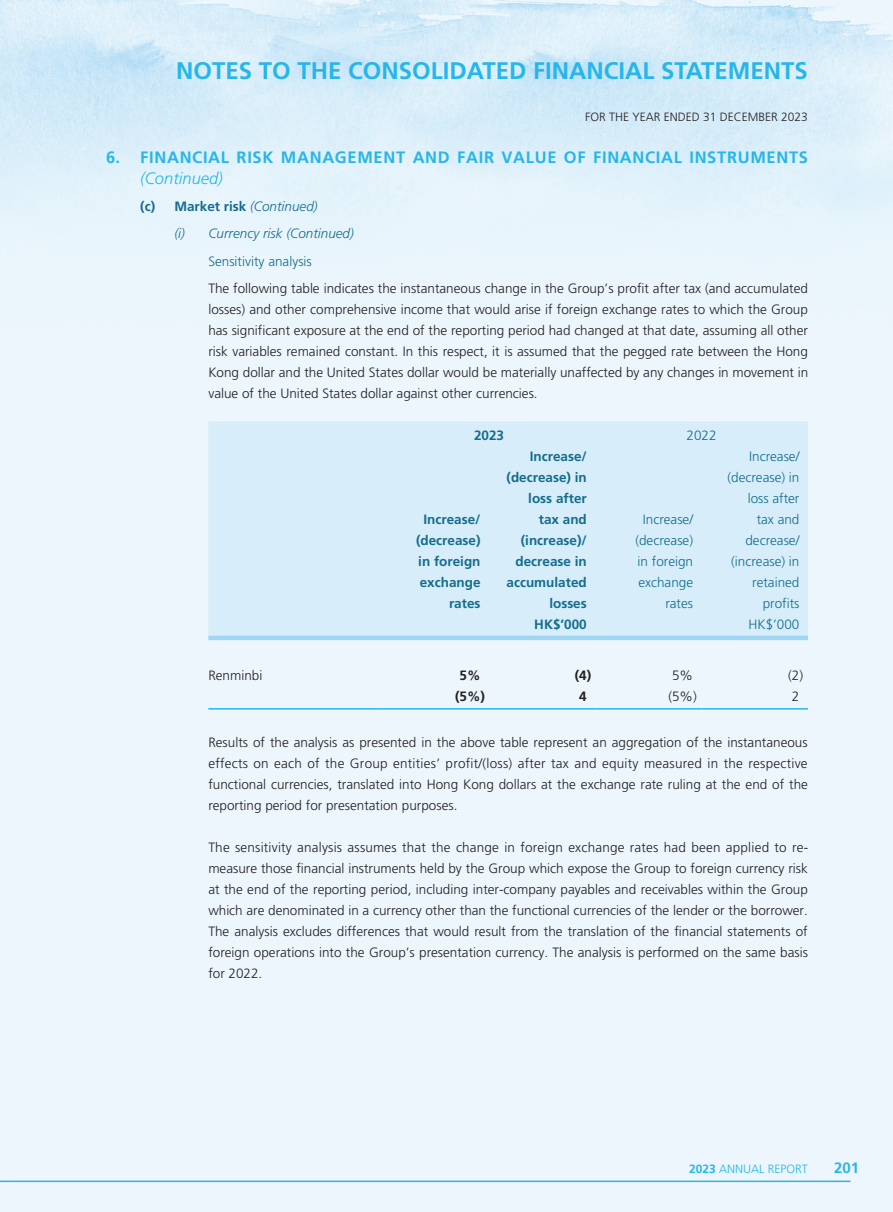
<style>
.page{position:relative;width:893px;height:1212px;background:#fff}
.page>*{position:absolute;margin:0;border:0;box-sizing:border-box;transform-origin:0 0}
.t1{font:700 24px "Frutiger LT Std";color:#26b6ea}
._01_H1{font:700 16.5px/21px "Frutiger LT Std";letter-spacing:.04em;color:#26b6ea}
.t2{font:700 15px "Frutiger LT Std";color:#26b6ea}
._00_txt{font:300 13.5px/21px "Frutiger LT Std";color:#231f20;text-align:justify}
._50_Table_txt{font:700 13.5px "Frutiger LT Std";color:#146c8d}
._50_Table_txt-2{font:300 13.5px "Frutiger LT Std";color:#146c8d}
._03_H3{font:italic 300 13.5px "Frutiger LT Std";color:#146c8d}
._02_H2{font:700 13.5px "Frutiger LT Std";color:#146c8d}
._04_H4{font:300 13.5px "Frutiger LT Std";color:#146c8d}
._50_Table_txt-3{font:300 13.5px "Frutiger LT Std";color:#231f20}
._50_Table_txt-4{font:700 13.5px "Frutiger LT Std";color:#231f20}
.t3{font:300 12px "Frutiger LT Std";color:#231f20}
.t4{font:300 12px "Frutiger LT Std";color:#26b6ea}
.s1{font-weight:300;font-style:italic}
.s2{font-weight:700}
</style>
<div class="page">
<img style="left:0;top:0;width:893px;height:1212px">
<hr style="left:0;top:1180px;width:850px;height:2px;background:#26b6ea">
<div style="left:208px;top:421px;width:600px;height:215px;background:#d7edf9"></div>
<hr style="left:208px;top:636px;width:600px;height:4px;background:#9fd6f4">
<hr style="left:208px;top:708px;width:175px;height:1px;background:#26b6ea">
<hr style="left:383px;top:708px;width:106px;height:1px;background:#26b6ea">
<hr style="left:489px;top:708px;width:106px;height:1px;background:#26b6ea">
<hr style="left:595px;top:708px;width:107px;height:1px;background:#26b6ea">
<hr style="left:702px;top:708px;width:106px;height:1px;background:#26b6ea">
<h1 class="t1" style="left:176px;top:57px;width:633px">NOTES TO THE CONSOLIDATED FINANCIAL STATEMENTS</h1>
<p class="t3" style="left:585px;top:110px;width:224px">FOR THE YEAR ENDED 31 DECEMBER 2023</p>
<p class="_01_H1" style="left:140px;top:146px;width:669px;text-indent:-34px">6. FINANCIAL RISK MANAGEMENT AND FAIR VALUE OF FINANCIAL INSTRUMENTS <span class="s1">(Continued)</span></p>
<p class="_02_H2" style="left:140px;top:198px;width:179px">(c) Market risk <span class="s1">(Continued)</span></p>
<p class="_03_H3" style="left:174px;top:226px;width:181px">(i) Currency risk (Continued)</p>
<p class="_04_H4" style="left:208px;top:253px;width:105px">Sensitivity analysis</p>
<p class="_00_txt" style="left:208px;top:278px;width:601px">The following table indicates the instantaneous change in the Group’s profit after tax (and accumulated losses) and other comprehensive income that would arise if foreign exchange rates to which the Group has significant exposure at the end of the reporting period had changed at that date, assuming all other risk variables remained constant. In this respect, it is assumed that the pegged rate between the Hong Kong dollar and the United States dollar would be materially unaffected by any changes in movement in value of the United States dollar against other currencies.</p>
<p class="_50_Table_txt" style="left:474px;top:427px;width:32px">2023</p>
<p class="_50_Table_txt-2" style="left:687px;top:428px;width:32px">2022</p>
<p class="_50_Table_txt" style="left:423px;top:511px;width:59px">Increase/</p>
<p class="_50_Table_txt" style="left:416px;top:532px;width:66px">(decrease)</p>
<p class="_50_Table_txt" style="left:418px;top:553px;width:64px">in foreign</p>
<p class="_50_Table_txt" style="left:420px;top:574px;width:62px">exchange</p>
<p class="_50_Table_txt" style="left:449px;top:595px;width:33px">rates</p>
<p class="_50_Table_txt" style="left:530px;top:448px;width:59px">Increase/</p>
<p class="_50_Table_txt" style="left:507px;top:469px;width:82px">(decrease) in</p>
<p class="_50_Table_txt" style="left:528px;top:490px;width:60px">loss after</p>
<p class="_50_Table_txt" style="left:539px;top:511px;width:50px">tax and</p>
<p class="_50_Table_txt" style="left:521px;top:532px;width:68px">(increase)/</p>
<p class="_50_Table_txt" style="left:515px;top:553px;width:73px">decrease in</p>
<p class="_50_Table_txt" style="left:507px;top:574px;width:82px">accumulated</p>
<p class="_50_Table_txt" style="left:549px;top:595px;width:39px">losses</p>
<p class="_50_Table_txt-2" style="left:643px;top:512px;width:52px">Increase/</p>
<p class="_50_Table_txt-2" style="left:635px;top:533px;width:59px">(decrease)</p>
<p class="_50_Table_txt-2" style="left:638px;top:554px;width:57px">in foreign</p>
<p class="_50_Table_txt-2" style="left:638px;top:575px;width:56px">exchange</p>
<p class="_50_Table_txt-2" style="left:665px;top:596px;width:29px">rates</p>
<p class="_50_Table_txt-2" style="left:749px;top:449px;width:52px">Increase/</p>
<p class="_50_Table_txt-2" style="left:727px;top:470px;width:74px">(decrease) in</p>
<p class="_50_Table_txt-2" style="left:748px;top:491px;width:53px">loss after</p>
<p class="_50_Table_txt-2" style="left:757px;top:512px;width:44px">tax and</p>
<p class="_50_Table_txt-2" style="left:745px;top:533px;width:55px">decrease/</p>
<p class="_50_Table_txt-2" style="left:731px;top:554px;width:70px">(increase) in</p>
<p class="_50_Table_txt-2" style="left:752px;top:575px;width:49px">retained</p>
<p class="_50_Table_txt-2" style="left:763px;top:596px;width:38px">profits</p>
<p class="_50_Table_txt" style="left:534px;top:616px;width:54px">HK$’000</p>
<p class="_50_Table_txt-2" style="left:748px;top:617px;width:53px">HK$’000</p>
<p class="_50_Table_txt-3" style="left:208px;top:667px;width:56px">Renminbi</p>
<p class="_50_Table_txt-4" style="left:459px;top:667px;width:23px">5%</p>
<p class="_50_Table_txt-4" style="left:575px;top:667px;width:18px">(4)</p>
<p class="_50_Table_txt-3" style="left:672px;top:667px;width:23px">5%</p>
<p class="_50_Table_txt-3" style="left:788px;top:667px;width:17px">(2)</p>
<p class="_50_Table_txt-4" style="left:455px;top:688px;width:31px">(5%)</p>
<p class="_50_Table_txt-4" style="left:579px;top:688px;width:9px">4</p>
<p class="_50_Table_txt-3" style="left:668px;top:688px;width:30px">(5%)</p>
<p class="_50_Table_txt-3" style="left:792px;top:688px;width:9px">2</p>
<p class="_00_txt" style="left:208px;top:732px;width:601px">Results of the analysis as presented in the above table represent an aggregation of the instantaneous effects on each of the Group entities’ profit/(loss) after tax and equity measured in the respective functional currencies, translated into Hong Kong dollars at the exchange rate ruling at the end of the reporting period for presentation purposes.</p>
<p class="_00_txt" style="left:208px;top:837px;width:601px">The sensitivity analysis assumes that the change in foreign exchange rates had been applied to re&shy;measure those financial instruments held by the Group which expose the Group to foreign currency risk at the end of the reporting period, including inter-company payables and receivables within the Group which are denominated in a currency other than the functional currencies of the lender or the borrower.<br>The analysis excludes differences that would result from the translation of the financial statements of foreign operations into the Group’s presentation currency. The analysis is performed on the same basis for 2022.</p>
<p class="t4" style="left:689px;top:1162px;width:120px"><span class="s2">2023</span> ANNUAL REPORT</p>
<p class="t2" style="left:834px;top:1158px;width:27px">201</p>
</div>
